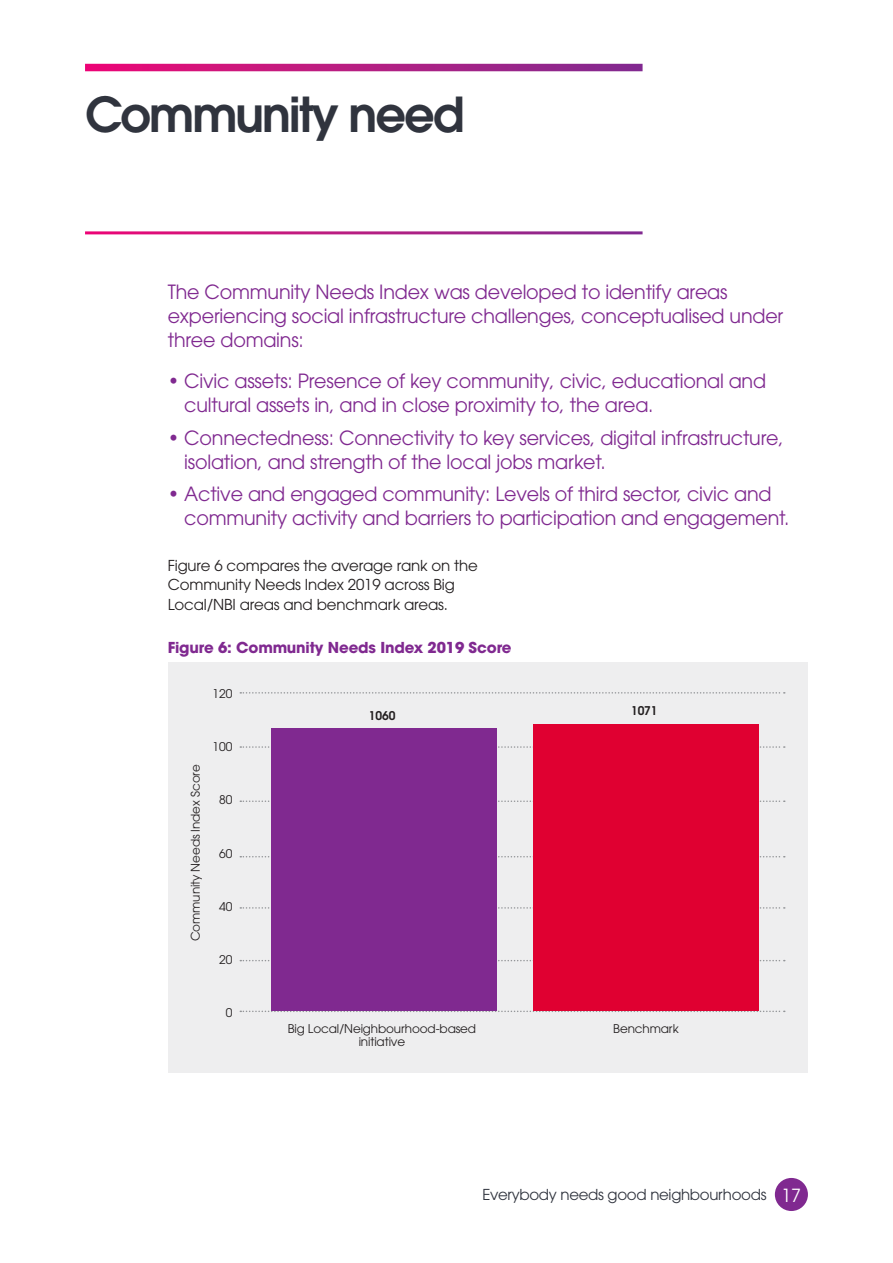
<style>
.page{position:relative;width:893px;height:1263px;background:#fff}
.page>*{position:absolute;margin:0;border:0;box-sizing:border-box;transform-origin:0 0}
.Section_heading{font:600 47.85px "ITC Avant Garde Gothic Pro";letter-spacing:-.04em;color:#30343e}
.intro_para{font:19.5px/24px "ITC Avant Garde Pro";letter-spacing:-.01em;color:#802990}
.Body_Text{font:15px/19.5px "ITC Avant Garde Pro";letter-spacing:-.01em;color:#231f20}
.Body_Text-2{font:700 15px "ITC Avant Garde Pro";letter-spacing:-.01em;color:#802990}
.t1{font:15px "ITC Avant Garde Pro";letter-spacing:-.02em;color:#30343e}
.Body_Text-3{font:12px/13.5px "ITC Avant Garde Pro";letter-spacing:-.01em;color:#231f20;text-align:center}
.Body_Text-4{font:600 12px "ITC Avant Garde Gothic Pro";letter-spacing:-.01em;color:#231f20}
.s1{font-size:18px;color:#fff}
</style>
<div class="page">
<div style="left:775px;top:1178px;width:33px;height:33px;background:#802990;border-radius:50%"></div>
<svg style="left:85px;top:64px;width:558px;height:7px"></svg>
<div style="left:168px;top:662px;width:640px;height:411px;background:#eeeeef"></div>
<svg style="left:240px;top:1010px;width:545px;height:2px"></svg>
<svg style="left:240px;top:960px;width:545px;height:1px"></svg>
<svg style="left:240px;top:907px;width:545px;height:2px"></svg>
<svg style="left:240px;top:856px;width:545px;height:1px"></svg>
<svg style="left:240px;top:800px;width:545px;height:2px"></svg>
<svg style="left:240px;top:746px;width:545px;height:2px"></svg>
<svg style="left:240px;top:692px;width:545px;height:2px"></svg>
<div style="left:271px;top:728px;width:226px;height:282px;background:#802990"></div>
<div style="left:533px;top:724px;width:226px;height:286px;background:#e00031"></div>
<p class="Section_heading" style="left:85px;top:83px;width:381px">Community need</p>
<p class="intro_para" style="left:168px;top:280px;width:617px">The Community Needs Index was developed to identify areas experiencing social infrastructure challenges, conceptualised under three domains:</p>
<p class="intro_para" style="left:184px;top:369px;width:583px;text-indent:-16px">• Civic assets: Presence of key community, civic, educational and cultural assets in, and in close proximity to, the area.</p>
<p class="intro_para" style="left:184px;top:425px;width:601px;text-indent:-16px">• Connectedness: Connectivity to key services, digital infrastructure, isolation, and strength of the local jobs market.</p>
<p class="intro_para" style="left:184px;top:482px;width:607px;text-indent:-16px">• Active and engaged community: Levels of third sector, civic and community activity and barriers to participation and engagement.</p>
<p class="Body_Text" style="left:168px;top:555px;width:312px">Figure 6 compares the average rank on the<br>Community Needs Index 2019 across Big<br>Local/NBI areas and benchmark areas.</p>
<p class="Body_Text-2" style="left:168px;top:637px;width:345px">Figure 6: Community Needs Index 2019 Score</p>
<p class="Body_Text-3" style="left:213px;top:687px;width:21px">120</p>
<p class="Body_Text-3" style="left:189px;top:941px;width:178px;rotate:-90deg">Community Needs Index Score</p>
<p class="Body_Text-3" style="left:213px;top:740px;width:21px">100</p>
<p class="Body_Text-3" style="left:219px;top:793px;width:15px">80</p>
<p class="Body_Text-3" style="left:219px;top:846px;width:15px">60</p>
<p class="Body_Text-3" style="left:219px;top:899px;width:15px">40</p>
<p class="Body_Text-3" style="left:219px;top:952px;width:15px">20</p>
<p class="Body_Text-3" style="left:226px;top:1005px;width:8px">0</p>
<p class="Body_Text-4" style="left:369px;top:707px;width:28px">1060</p>
<p class="Body_Text-3" style="left:288px;top:1021px;width:190px">Big Local/Neighbourhood-based initiative</p>
<p class="Body_Text-4" style="left:631px;top:702px;width:28px">1071</p>
<p class="Body_Text-3" style="left:613px;top:1021px;width:67px">Benchmark</p>
<p class="t1" style="left:482px;top:1185px;width:320px">Everybody needs good neighbourhoods <span class="s1">17</span></p>
</div>
